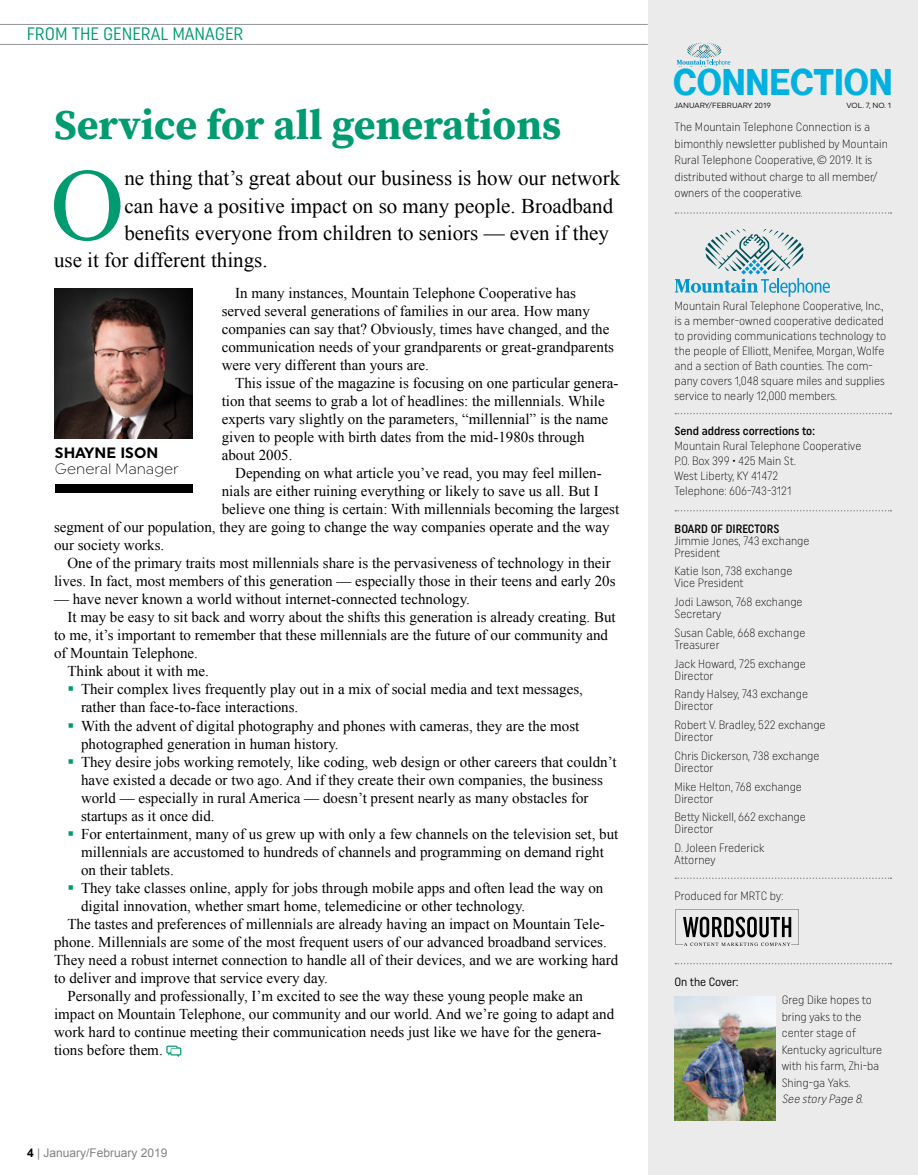
<style>
.page{position:relative;width:918px;height:1175px;background:#fff}
.page>*{position:absolute;margin:0;border:0;box-sizing:border-box;transform-origin:0 0}
.t1{font:102.6px "Times New Roman";color:#009b71}
.t2{font:700 42px "Source Serif Pro";color:#009b71}
.t3{font:36.15px "N Haas Grotesk DS Pro 75 Bd";letter-spacing:.015em;color:#00b1e0;scale:.9 1}
.t4{font:21px "Times New Roman";color:#000}
.t5{font:18px "Uniform Condensed";color:#009b71}
.t6{font:15px/18px "Times New Roman";color:#000}
.t7{font:300 15px "Uniform";color:#000}
.t8{font:700 15px "Uniform";color:#000}
.t9{font:300 12px/12px "Uniform Condensed";color:#000}
.t10{font:500 12px "Uniform Condensed";color:#000}
.t11{font:12px "Arial";color:#808285}
.t12{font:italic 300 12px "Uniform Condensed";color:#000}
.t13{font:12px "Uniform Condensed";letter-spacing:-.01em;color:#000}
.t14{font:7.5px "Uniform";color:#000}
.s1{font-weight:700;color:#000}
</style>
<div class="page">
<img style="left:55px;top:288px;width:138px;height:151px">
<hr style="left:0;top:44px;width:648px;height:1px;background:#939598">
<hr style="left:0;top:24px;width:648px;height:1px;background:#939598">
<div style="left:648px;top:0;width:270px;height:1174px;background:#ebebec"></div>
<svg style="left:675px;top:212px;width:216px;height:2px"></svg>
<svg style="left:675px;top:413px;width:216px;height:1px"></svg>
<svg style="left:675px;top:877px;width:216px;height:2px"></svg>
<svg style="left:675px;top:963px;width:216px;height:1px"></svg>
<div style="left:55px;top:484px;width:138px;height:9px;background:#000"></div>
<svg style="left:675px;top:229px;width:155px;height:68px"></svg>
<svg style="left:675px;top:510px;width:216px;height:1px"></svg>
<svg style="left:675px;top:909px;width:124px;height:37px"></svg>
<img style="left:675px;top:996px;width:100px;height:124px">
<svg style="left:677px;top:43px;width:53px;height:23px"></svg>
<p class="t5" style="left:27px;top:23px;width:218px">FROM THE GENERAL MANAGER</p>
<h2 class="t2" style="left:54px;top:96px;width:509px">Service for all generations</h2>
<h1 class="t1" style="left:50px;top:136px;width:76px">O</h1>
<h3 class="t4" style="left:124px;top:164px;width:497px">ne thing that’s great about our business is how our network</h3>
<h3 class="t4" style="left:124px;top:191px;width:490px">can have a positive impact on so many people. Broadband</h3>
<h3 class="t4" style="left:124px;top:218px;width:486px">benefits everyone from children to seniors — even if they</h3>
<h3 class="t4" style="left:54px;top:245px;width:215px">use it for different things.</h3>
<p class="t6" style="left:222px;top:284px;width:394px;text-indent:14px">In many instances, Mountain Telephone Cooperative has served several generations of families in our area. How many companies can say that? Obviously, times have changed, and the communication needs of your grandparents or great-grandparents were very different than yours are.</p>
<p class="t6" style="left:222px;top:374px;width:398px;text-indent:14px">This issue of the magazine is focusing on one particular genera&shy;tion that seems to grab a lot of headlines: the millennials. While experts vary slightly on the parameters, “millennial” is the name given to people with birth dates from the mid-1980s through about 2005.</p>
<p class="t6" style="left:235px;top:464px;width:368px">Depending on what article you’ve read, you may feel millen-</p>
<p class="t6" style="left:222px;top:482px;width:379px">nials are either ruining everything or likely to save us all. But I</p>
<p class="t6" style="left:222px;top:500px;width:399px">believe one thing is certain: With millennials becoming the largest</p>
<p class="t6" style="left:54px;top:518px;width:557px">segment of our population, they are going to change the way companies operate and the way</p>
<p class="t6" style="left:54px;top:536px;width:112px">our society works.</p>
<p class="t6" style="left:68px;top:554px;width:545px">One of the primary traits most millennials share is the pervasiveness of technology in their</p>
<p class="t6" style="left:54px;top:572px;width:563px">lives. In fact, most members of this generation — especially those in their teens and early 20s</p>
<p class="t6" style="left:54px;top:590px;width:417px">— have never known a world without internet-connected technology.</p>
<p class="t6" style="left:68px;top:608px;width:550px">It may be easy to sit back and worry about the shifts this generation is already creating. But</p>
<p class="t6" style="left:54px;top:626px;width:556px">to me, it’s important to remember that these millennials are the future of our community and</p>
<p class="t6" style="left:54px;top:644px;width:146px">of Mountain Telephone.</p>
<p class="t6" style="left:68px;top:662px;width:143px">Think about it with me.</p>
<p class="t6" style="left:81px;top:680px;width:504px">Their complex lives frequently play out in a mix of social media and text messages,</p>
<p class="t6" style="left:81px;top:698px;width:219px">rather than face-to-face interactions.</p>
<p class="t6" style="left:81px;top:716px;width:500px">With the advent of digital photography and phones with cameras, they are the most</p>
<p class="t6" style="left:81px;top:734px;width:259px">photographed generation in human history.</p>
<p class="t6" style="left:81px;top:752px;width:537px">They desire jobs working remotely, like coding, web design or other careers that couldn’t</p>
<p class="t6" style="left:81px;top:770px;width:523px">have existed a decade or two ago. And if they create their own companies, the business</p>
<p class="t6" style="left:81px;top:788px;width:509px">world — especially in rural America — doesn’t present nearly as many obstacles for</p>
<p class="t6" style="left:81px;top:806px;width:135px">startups as it once did.</p>
<p class="t6" style="left:81px;top:824px;width:539px">For entertainment, many of us grew up with only a few channels on the television set, but</p>
<p class="t6" style="left:81px;top:842px;width:524px">millennials are accustomed to hundreds of channels and programming on demand right</p>
<p class="t6" style="left:81px;top:860px;width:94px">on their tablets.</p>
<p class="t6" style="left:81px;top:878px;width:524px">They take classes online, apply for jobs through mobile apps and often lead the way on</p>
<p class="t6" style="left:81px;top:896px;width:446px">digital innovation, whether smart home, telemedicine or other technology.</p>
<p class="t6" style="left:68px;top:914px;width:539px">The tastes and preferences of millennials are already having an impact on Mountain Tele-</p>
<p class="t6" style="left:54px;top:932px;width:554px">phone. Millennials are some of the most frequent users of our advanced broadband services.</p>
<p class="t6" style="left:54px;top:950px;width:566px">They need a robust internet connection to handle all of their devices, and we are working hard</p>
<p class="t6" style="left:54px;top:968px;width:275px">to deliver and improve that service every day.</p>
<p class="t6" style="left:68px;top:986px;width:517px">Personally and professionally, I’m excited to see the way these young people make an</p>
<p class="t6" style="left:54px;top:1004px;width:562px">impact on Mountain Telephone, our community and our world. And we’re going to adapt and</p>
<p class="t6" style="left:54px;top:1022px;width:549px">work hard to continue meeting their communication needs just like we have for the genera-</p>
<p class="t6" style="left:54px;top:1040px;width:110px">tions before them.</p>
<p class="t8" style="left:55px;top:443px;width:105px">SHAYNE ISON</p>
<p class="t7" style="left:55px;top:460px;width:125px">General Manager</p>
<p class="t11" style="left:27px;top:1144px;width:142px"><span class="s1">4</span> | January/February 2019</p>
<h3 class="t3" style="left:674px;top:61px;width:245px">CONNECTION</h3>
<p class="t14" style="left:675px;top:101px;width:98px">JANUARY/FEBRUARY 2019</p>
<p class="t14" style="left:847px;top:101px;width:46px">VOL. 7, NO. 1</p>
<p class="t9" style="left:675px;top:119px;width:215px;line-height:16.5px">The Mountain Telephone Connection is a bimonthly newsletter published by Mountain Rural Telephone Cooperative, © 2019. It is distributed without charge to all member/ owners of the cooperative.</p>
<p class="t9" style="left:675px;top:298px;width:213px;line-height:15px">Mountain Rural Telephone Cooperative, Inc., is a member-owned cooperative dedicated to providing communications technology to the people of Elliott, Menifee, Morgan, Wolfe and a section of Bath counties. The com&shy;pany covers 1,048 square miles and supplies service to nearly 12,000 members.</p>
<p class="t10" style="left:675px;top:424px;width:142px">Send address corrections to:</p>
<p class="t9" style="left:675px;top:438px;width:188px;line-height:15px">Mountain Rural Telephone Cooperative<br>P.O. Box 399 • 425 Main St.<br>West Liberty, KY 41472<br>Telephone: 606-743-3121</p>
<p class="t10" style="left:675px;top:521px;width:106px">BOARD OF DIRECTORS</p>
<p class="t9" style="left:675px;top:534px;width:136px">Jimmie Jones, 743 exchange<br>President</p>
<p class="t9" style="left:675px;top:565px;width:119px">Katie Ison, 738 exchange<br>Vice President</p>
<p class="t9" style="left:675px;top:595px;width:130px">Jodi Lawson, 768 exchange<br>Secretary</p>
<p class="t9" style="left:675px;top:626px;width:132px">Susan Cable, 668 exchange<br>Treasurer</p>
<p class="t9" style="left:675px;top:657px;width:133px">Jack Howard, 725 exchange<br>Director</p>
<p class="t9" style="left:675px;top:688px;width:135px">Randy Halsey, 743 exchange<br>Director</p>
<p class="t9" style="left:675px;top:718px;width:153px">Robert V. Bradley, 522 exchange<br>Director</p>
<p class="t9" style="left:675px;top:749px;width:147px">Chris Dickerson, 738 exchange<br>Director</p>
<p class="t9" style="left:675px;top:780px;width:129px">Mike Helton, 768 exchange<br>Director</p>
<p class="t9" style="left:675px;top:811px;width:133px">Betty Nickell, 662 exchange<br>Director</p>
<p class="t9" style="left:675px;top:841px;width:91px">D. Joleen Frederick<br>Attorney</p>
<p class="t9" style="left:675px;top:889px;width:110px">Produced for MRTC by:</p>
<p class="t13" style="left:675px;top:974px;width:65px">On the Cover:</p>
<p class="t9" style="left:782px;top:991px;width:102px;line-height:16.5px">Greg Dike hopes to bring yaks to the center stage of<br>Kentucky agriculture with his farm, Zhi-ba<br>Shing-ga Yaks.</p>
<p class="t12" style="left:782px;top:1091px;width:85px">See story Page 8.</p>
</div>
